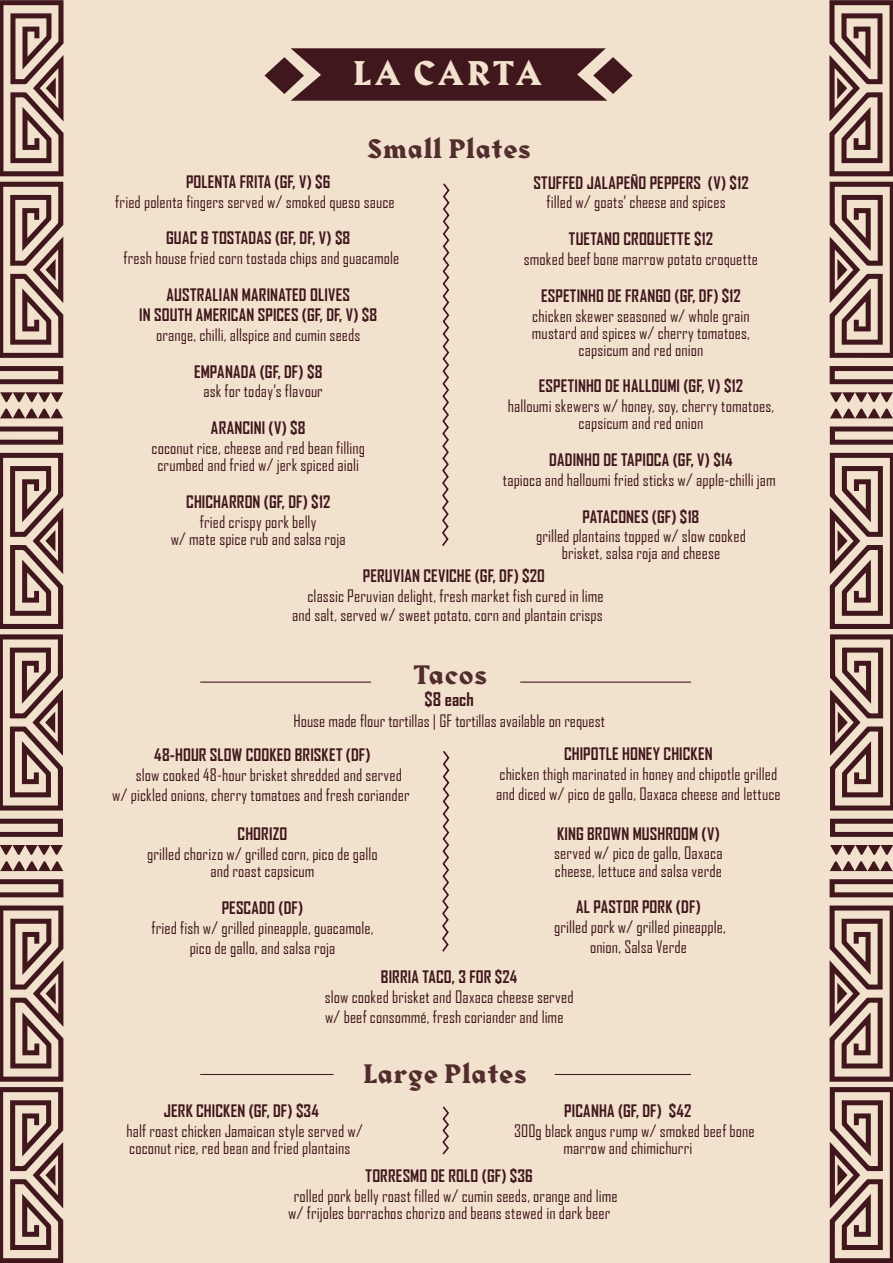
<style>
.page{position:relative;width:893px;height:1263px;background:#f2e1cc}
.page>*{position:absolute;margin:0;border:0;box-sizing:border-box;transform-origin:0 0}
.t1{font:700 30px "Harbour";letter-spacing:.07em;color:#f2e1cc}
.t2{font:700 23.4px "Harbour";color:#522d2e}
.t3{font:700 18px "Agency FB";color:#3f171c}
.t4{font:16.5px/17px "Agency FB";letter-spacing:.005em;color:#3f171c;text-align:center}
.t5{font:700 16.5px/19.8px "Agency FB";letter-spacing:.01em;color:#3f171d;text-align:center}
.t6{font:16.5px "Agency FB";color:#3f171d}
</style>
<div class="page">
<svg style="left:0;top:0;width:64px;height:176px"></svg>
<svg style="left:0;top:182px;width:63px;height:220px"></svg>
<svg style="left:0;top:408px;width:63px;height:447px"></svg>
<svg style="left:0;top:861px;width:63px;height:402px"></svg>
<svg style="left:829px;top:0;width:64px;height:176px"></svg>
<svg style="left:830px;top:182px;width:63px;height:220px"></svg>
<svg style="left:830px;top:408px;width:63px;height:447px"></svg>
<svg style="left:829px;top:861px;width:64px;height:402px"></svg>
<svg style="left:265px;top:48px;width:368px;height:53px;background:#5a3638"></svg>
<svg style="left:442px;top:751px;width:8px;height:201px"></svg>
<svg style="left:442px;top:1106px;width:7px;height:49px"></svg>
<svg style="left:442px;top:183px;width:8px;height:363px"></svg>
<hr style="left:520px;top:682px;width:171px;height:1px;background:#3f171d">
<hr style="left:200px;top:682px;width:171px;height:1px;background:#3f171d">
<hr style="left:555px;top:1074px;width:136px;height:1px;background:#3f171d">
<hr style="left:200px;top:1074px;width:133px;height:1px;background:#3f171d">
<h1 class="t1" style="left:353px;top:53px;width:190px">LA CARTA</h1>
<h2 class="t2" style="left:367px;top:133px;width:166px">Small Plates</h2>
<p class="t5" style="left:186px;top:171px;width:146px">POLENTA FRITA (GF, V) $6</p>
<p class="t4" style="left:115px;top:193px;width:281px">fried polenta fingers served w/ smoked queso sauce</p>
<p class="t5" style="left:166px;top:228px;width:186px">GUAC &amp; TOSTADAS (GF, DF, V) $8</p>
<p class="t4" style="left:124px;top:250px;width:277px">fresh house fried corn tostada chips and guacamole</p>
<p class="t5" style="left:139px;top:285px;width:239px">AUSTRALIAN MARINATED OLIVES<br>IN SOUTH AMERICAN SPICES (GF, DF, V) $8</p>
<p class="t4" style="left:156px;top:326px;width:206px">orange, chilli, allspice and cumin seeds</p>
<p class="t5" style="left:194px;top:361px;width:130px">EMPANADA (GF, DF) $8</p>
<p class="t4" style="left:203px;top:383px;width:121px">ask for today’s flavour</p>
<p class="t5" style="left:211px;top:418px;width:96px">ARANCINI (V) $8</p>
<p class="t4" style="left:152px;top:439px;width:215px">coconut rice, cheese and red bean filling crumbed and fried w/ jerk spiced aioli</p>
<p class="t5" style="left:186px;top:491px;width:146px">CHICHARRON (GF, DF) $12</p>
<p class="t4" style="left:171px;top:513px;width:177px">fried crispy pork belly<br>w/ mate spice rub and salsa roja</p>
<p class="t5" style="left:533px;top:172px;width:217px">STUFFED JALAPEÑO PEPPERS (V) $12</p>
<p class="t4" style="left:547px;top:194px;width:180px">filled w/ goats’ cheese and spices</p>
<p class="t5" style="left:569px;top:229px;width:146px">TUETANO CROQUETTE $12</p>
<p class="t4" style="left:524px;top:250px;width:236px">smoked beef bone marrow potato croquette</p>
<p class="t5" style="left:541px;top:285px;width:201px">ESPETINHO DE FRANGO (GF, DF) $12</p>
<p class="t4" style="left:532px;top:307px;width:220px">chicken skewer seasoned w/ whole grain mustard and spices w/ cherry tomatoes, capsicum and red onion</p>
<p class="t5" style="left:539px;top:376px;width:206px">ESPETINHO DE HALLOUMI (GF, V) $12</p>
<p class="t4" style="left:508px;top:398px;width:268px">halloumi skewers w/ honey, soy, cherry tomatoes, capsicum and red onion</p>
<p class="t5" style="left:549px;top:450px;width:185px">DADINHO DE TAPIOCA (GF, V) $14</p>
<p class="t4" style="left:503px;top:471px;width:274px">tapioca and halloumi fried sticks w/ apple-chilli jam</p>
<p class="t5" style="left:583px;top:506px;width:118px">PATACONES (GF) $18</p>
<p class="t4" style="left:536px;top:528px;width:211px">grilled plantains topped w/ slow cooked brisket, salsa roja and cheese</p>
<p class="t5" style="left:363px;top:565px;width:184px">PERUVIAN CEVICHE (GF, DF) $20</p>
<p class="t4" style="left:292px;top:586px;width:313px;line-height:19.8px;text-align:right">classic Peruvian delight, fresh market fish cured in lime and salt, served w/ sweet potato, corn and plantain crisps</p>
<h2 class="t2" style="left:413px;top:659px;width:76px">Tacos</h2>
<p class="t3" style="left:425px;top:688px;width:51px">$8 each</p>
<p class="t6" style="left:293px;top:712px;width:313px">House made flour tortillas | GF tortillas available on request</p>
<p class="t5" style="left:154px;top:745px;width:218px">48-HOUR SLOW COOKED BRISKET (DF)</p>
<p class="t4" style="left:112px;top:765px;width:299px;line-height:19.8px;text-align:left;text-indent:24px">slow cooked 48-hour brisket shredded and served w/ pickled onions, cherry tomatoes and fresh coriander</p>
<p class="t5" style="left:238px;top:824px;width:51px">CHORIZO</p>
<p class="t4" style="left:147px;top:846px;width:232px">grilled chorizo w/ grilled corn, pico de gallo and roast capsicum</p>
<p class="t5" style="left:222px;top:897px;width:83px">PESCADO (DF)</p>
<p class="t4" style="left:151px;top:918px;width:224px;line-height:19.8px">fried fish w/ grilled pineapple, guacamole, pico de gallo, and salsa roja</p>
<p class="t5" style="left:564px;top:744px;width:150px">CHIPOTLE HONEY CHICKEN</p>
<p class="t4" style="left:496px;top:764px;width:286px;line-height:19.8px;text-align:left">chicken thigh marinated in honey and chipotle grilled and diced w/ pico de gallo, Oaxaca cheese and lettuce</p>
<p class="t5" style="left:557px;top:823px;width:164px">KING BROWN MUSHROOM (V)</p>
<p class="t4" style="left:554px;top:845px;width:170px;text-align:left">served w/ pico de gallo, Oaxaca cheese, lettuce and salsa verde</p>
<p class="t5" style="left:576px;top:897px;width:126px">AL PASTOR PORK (DF)</p>
<p class="t4" style="left:554px;top:917px;width:173px;line-height:19.8px">grilled pork w/ grilled pineapple, onion, Salsa Verde</p>
<p class="t5" style="left:381px;top:967px;width:138px">BIRRIA TACO, 3 FOR $24</p>
<p class="t4" style="left:325px;top:987px;width:250px;line-height:19.8px;text-align:left">slow cooked brisket and Oaxaca cheese served w/ beef consommé, fresh coriander and lime</p>
<h2 class="t2" style="left:363px;top:1058px;width:165px">Large Plates</h2>
<p class="t5" style="left:164px;top:1101px;width:157px">JERK CHICKEN (GF, DF) $34</p>
<p class="t4" style="left:126px;top:1123px;width:238px;text-align:left">half roast chicken Jamaican style served w/ coconut rice, red bean and fried plantains</p>
<p class="t5" style="left:564px;top:1101px;width:129px">PICANHA (GF, DF) $42</p>
<p class="t4" style="left:563px;top:1123px;width:193px;text-align:left;text-indent:-49px">300g black angus rump w/ smoked beef bone marrow and chimichurri</p>
<p class="t5" style="left:366px;top:1165px;width:169px">TORRESMO DE ROLO (GF) $36</p>
<p class="t4" style="left:288px;top:1187px;width:331px">rolled pork belly roast filled w/ cumin seeds, orange and lime w/ frijoles borrachos chorizo and beans stewed in dark beer</p>
</div>
